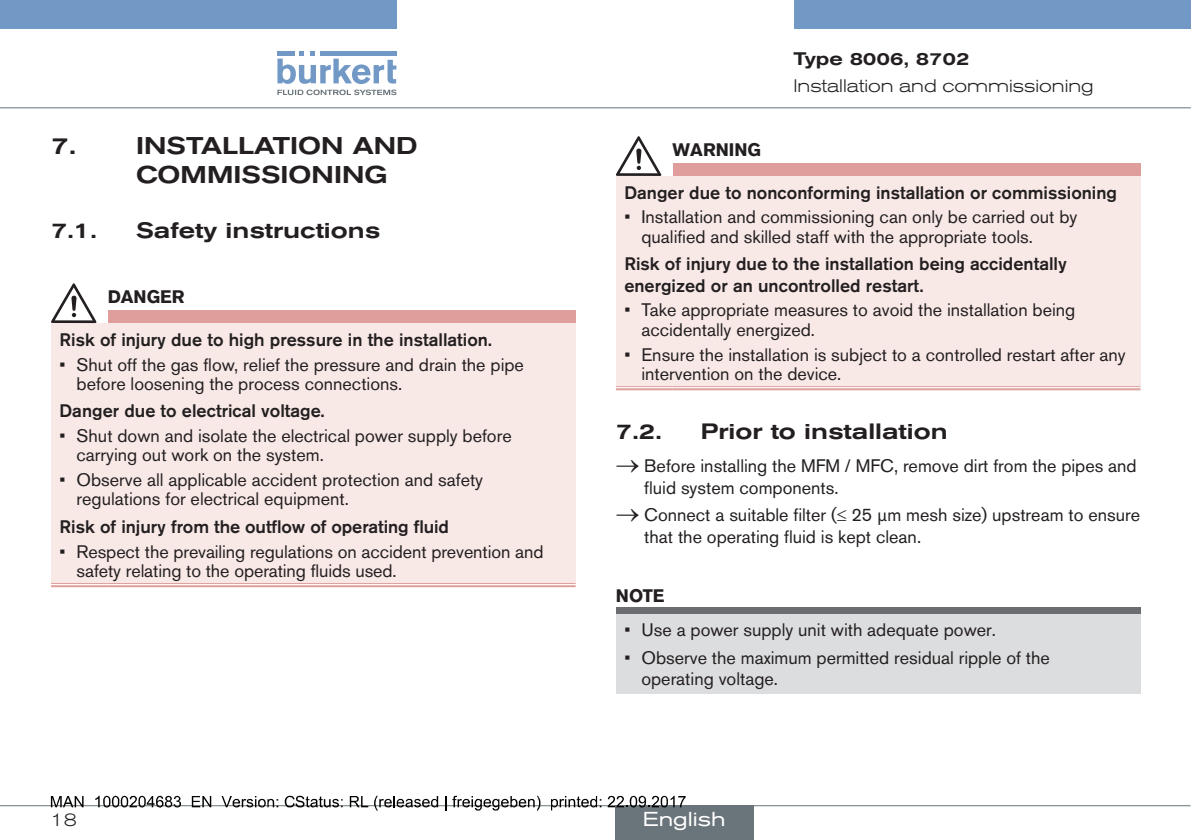
<style>
.page{position:relative;width:1191px;height:840px;background:#fff}
.page>*{position:absolute;margin:0;border:0;box-sizing:border-box;transform-origin:0 0}
.t1{font:500 expanded 24px/28.8px "Akzidenz Grotesk BQ";color:#231f20}
.t2{font:500 expanded 22px "Akzidenz Grotesk BQ";color:#231f20}
.t3{font:expanded 20px "Akzidenz Grotesk BQ";color:#fff}
.t4{font:18px/19.2px "Akzidenz Grotesk BQ";color:#231f20}
.t5{font:500 18px/21.6px "Akzidenz Grotesk BQ";color:#231f20}
.t6{font:300 expanded 18px "Akzidenz Grotesk BQ";color:#231f20}
.t7{font:700 18px "Akzidenz Grotesk BQ";color:#231f20}
.t8{font:500 expanded 18px "Akzidenz Grotesk BQ";color:#231f20}
</style>
<div class="page">
<svg style="left:1190px;top:0;width:1px;height:28px"></svg>
<div style="left:0;top:0;width:396px;height:28px;background:#7299c6"></div>
<div style="left:793px;top:0;width:397px;height:28px;background:#7299c6"></div>
<svg style="left:277px;top:51px;width:119px;height:44px"></svg>
<hr style="left:0;top:107px;width:1190px;height:1px;background:#6a747b">
<div style="left:108px;top:310px;width:467px;height:13px;background:#df9e9c"></div>
<div style="left:51px;top:323px;width:524px;height:262px;background:#f8e9e7"></div>
<hr style="left:51px;top:583px;width:57px;height:4px;background:#fff">
<hr style="left:108px;top:583px;width:467px;height:4px;background:#fff">
<hr style="left:51px;top:583px;width:57px;height:1px;background:#df9e9c">
<hr style="left:51px;top:585px;width:57px;height:2px;background:#df9e9c">
<hr style="left:108px;top:583px;width:467px;height:1px;background:#df9e9c">
<hr style="left:108px;top:585px;width:467px;height:2px;background:#df9e9c">
<svg style="left:51px;top:283px;width:45px;height:40px"></svg>
<div style="left:672px;top:163px;width:468px;height:13px;background:#df9e9c"></div>
<div style="left:616px;top:176px;width:524px;height:212px;background:#f8e9e7"></div>
<hr style="left:616px;top:386px;width:56px;height:4px;background:#faf1f1">
<hr style="left:672px;top:386px;width:468px;height:4px;background:#faf1f1">
<hr style="left:616px;top:386px;width:56px;height:1px;background:#df9e9c">
<hr style="left:616px;top:388px;width:56px;height:2px;background:#df9e9c">
<hr style="left:672px;top:386px;width:468px;height:1px;background:#df9e9c">
<hr style="left:672px;top:388px;width:468px;height:2px;background:#df9e9c">
<svg style="left:616px;top:136px;width:45px;height:40px"></svg>
<div style="left:616px;top:607px;width:524px;height:6px;background:#6c6d70"></div>
<div style="left:616px;top:613px;width:524px;height:80px;background:#dcdddf"></div>
<hr style="left:0;top:804px;width:1190px;height:1px;background:#6a747b">
<div style="left:615px;top:805px;width:139px;height:34px;background:#6a747b"></div>
<svg style="left:51px;top:796px;width:33px;height:10px"></svg>
<svg style="left:95px;top:795px;width:86px;height:12px"></svg>
<svg style="left:192px;top:796px;width:19px;height:10px"></svg>
<svg style="left:222px;top:796px;width:56px;height:11px"></svg>
<svg style="left:285px;top:795px;width:57px;height:12px"></svg>
<svg style="left:350px;top:796px;width:18px;height:10px"></svg>
<svg style="left:374px;top:795px;width:64px;height:15px"></svg>
<svg style="left:445px;top:796px;width:1px;height:14px"></svg>
<svg style="left:452px;top:795px;width:88px;height:15px"></svg>
<svg style="left:551px;top:796px;width:50px;height:14px"></svg>
<svg style="left:607px;top:795px;width:78px;height:12px"></svg>
<p class="t1" style="left:51px;top:132px;width:27px">7.</p>
<p class="t1" style="left:136px;top:132px;width:280px">I nstallation and commissioning</p>
<p class="t2" style="left:51px;top:217px;width:47px">7.1.</p>
<p class="t2" style="left:136px;top:217px;width:246px">Safety instructions</p>
<p class="t7" style="left:108px;top:286px;width:14px">DANGER</p>
<p class="t5" style="left:60px;top:328px;width:434px">Risk of injury due to high pressure in the installation.</p>
<p class="t4" style="left:77px;top:354px;width:449px;text-indent:-17px">• Shut off the gas flow, relief the pressure and drain the pipe before loosening the process connections.</p>
<p class="t5" style="left:60px;top:399px;width:267px">Danger due to electrical voltage.</p>
<p class="t4" style="left:77px;top:425px;width:437px;text-indent:-17px">• Shut down and isolate the electrical power supply before carrying out work on the system.</p>
<p class="t4" style="left:77px;top:470px;width:408px;text-indent:-17px">• Observe all applicable accident protection and safety regulations for electrical equipment.</p>
<p class="t5" style="left:60px;top:515px;width:391px">Risk of injury from the outflow of operating fluid</p>
<p class="t4" style="left:77px;top:541px;width:468px;text-indent:-17px">• Respect the prevailing regulations on accident prevention and safety relating to the operating fluids used.</p>
<p class="t6" style="left:51px;top:808px;width:28px">18</p>
<p class="t8" style="left:793px;top:48px;width:178px">Type 8006, 8702</p>
<p class="t6" style="left:793px;top:76px;width:301px">Installation and commissioning</p>
<p class="t7" style="left:672px;top:139px;width:90px">WARNING</p>
<p class="t5" style="left:624px;top:181px;width:494px">Danger due to nonconforming installation or commissioning</p>
<p class="t4" style="left:641px;top:207px;width:437px;text-indent:-17px">• Installation and commissioning can only be carried out by qualified and skilled staff with the appropriate tools.</p>
<p class="t5" style="left:624px;top:252px;width:444px">Risk of injury due to the installation being accidentally energized or an uncontrolled restart.</p>
<p class="t4" style="left:641px;top:300px;width:435px;text-indent:-17px">• Take appropriate measures to avoid the installation being accidentally energized.</p>
<p class="t4" style="left:641px;top:344px;width:486px;text-indent:-17px">• Ensure the installation is subject to a controlled restart after any intervention on the device.</p>
<p class="t2" style="left:616px;top:419px;width:47px">7.2.</p>
<p class="t2" style="left:701px;top:419px;width:248px">Prior to installation</p>
<p class="t4" style="left:644px;top:455px;width:494px;line-height:21.6px;text-indent:-28px">→ Before installing the MFM / MFC, remove dirt from the pipes and fluid system components.</p>
<p class="t4" style="left:644px;top:504px;width:497px;line-height:21.6px;text-indent:-28px">→ Connect a suitable filter (≤ 25 µm mesh size) upstream to ensure that the operating fluid is kept clean.</p>
<p class="t7" style="left:616px;top:585px;width:50px">NOTE</p>
<p class="t4" style="left:624px;top:620px;width:373px">• Use a power supply unit with adequate power.</p>
<p class="t4" style="left:641px;top:646px;width:410px;line-height:21.6px;text-indent:-17px">• Observe the maximum permitted residual ripple of the operating voltage.</p>
<p class="t3" style="left:643px;top:807px;width:84px">English</p>
</div>
